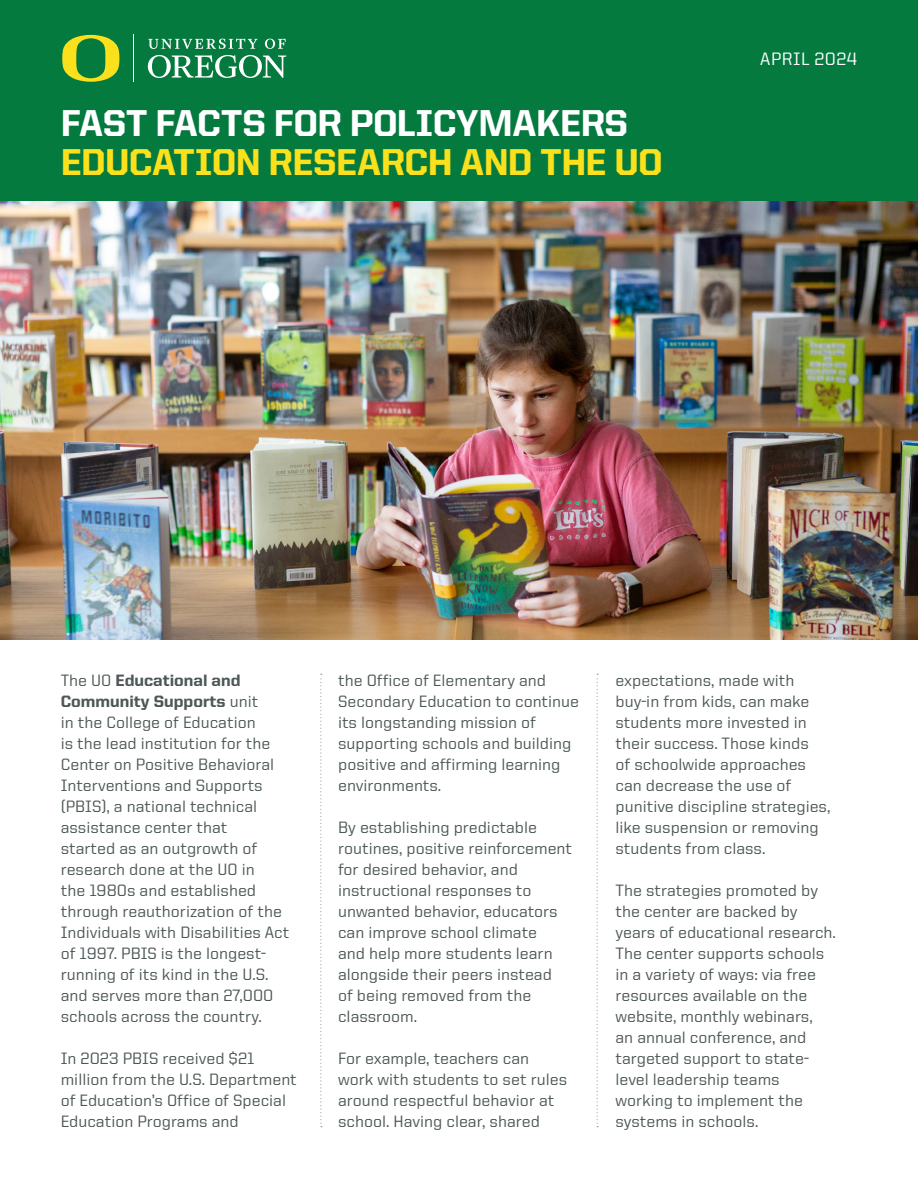
<style>
.page{position:relative;width:918px;height:1188px;background:#fff}
.page>*{position:absolute;margin:0;border:0;box-sizing:border-box;transform-origin:0 0}
.All_Caps_Head1{font:800 37.5px "United Sans Reg";letter-spacing:-.02em;color:#fae11c}
.All_Caps_Head1-2{font:800 37.5px "United Sans Reg";letter-spacing:-.01em;color:#fff}
.t1{font:500 18px "United Sans Reg";letter-spacing:.025em;color:#fff}
.t2{font:500 16.5px/21px "United Sans Reg";color:#4d5757}
.s1{font-weight:800}
</style>
<div class="page">
<img style="left:0;top:201px;width:918px;height:439px">
<svg style="left:320px;top:674px;width:2px;height:453px"></svg>
<svg style="left:597px;top:674px;width:1px;height:453px"></svg>
<div style="left:0;top:0;width:918px;height:201px;background:#047a3f"></div>
<svg style="left:148px;top:39px;width:138px;height:39px"></svg>
<svg style="left:62px;top:35px;width:57px;height:47px"></svg>
<hr style="left:134px;top:35px;width:1px;height:47px;background:#fff">
<p class="All_Caps_Head1-2" style="left:61px;top:103px;width:569px">FAST FACTS FOR POLICYMAKERS</p>
<p class="All_Caps_Head1" style="left:61px;top:142px;width:604px">EDUCATION RESEARCH AND THE UO</p>
<p class="t1" style="left:760px;top:49px;width:98px">APRIL 2024</p>
<p class="t2" style="left:61px;top:670px;width:230px">The UO <span class="s1">Educational and<br>Community Supports</span> unit<br>in the College of Education<br>is the lead institution for the<br>Center on Positive Behavioral<br>Interventions and Supports (PBIS), a national technical assistance center that<br>started as an outgrowth of research done at the UO in<br>the 1980s and established through reauthorization of the<br>Individuals with Disabilities Act of 1997. PBIS is the longest&shy;running of its kind in the U.S. and serves more than 27,000 schools across the country.</p>
<p class="t2" style="left:61px;top:1048px;width:238px">In 2023 PBIS received $21 million from the U.S. Department of Education’s Office of Special<br>Education Programs and</p>
<p class="t2" style="left:338px;top:670px;width:243px">the Office of Elementary and<br>Secondary Education to continue its longstanding mission of supporting schools and building positive and affirming learning environments.</p>
<p class="t2" style="left:338px;top:817px;width:236px">By establishing predictable routines, positive reinforcement for desired behavior, and instructional responses to unwanted behavior, educators can improve school climate<br>and help more students learn alongside their peers instead<br>of being removed from the classroom.</p>
<p class="t2" style="left:338px;top:1048px;width:231px">For example, teachers can work with students to set rules around respectful behavior at school. Having clear, shared</p>
<p class="t2" style="left:616px;top:670px;width:216px">expectations, made with buy-in from kids, can make students more invested in their success. Those kinds<br>of schoolwide approaches can decrease the use of punitive discipline strategies, like suspension or removing students from class.</p>
<p class="t2" style="left:616px;top:880px;width:222px">The strategies promoted by the center are backed by years of educational research.<br>The center supports schools in a variety of ways: via free resources available on the website, monthly webinars,<br>an annual conference, and targeted support to state&shy;level leadership teams working to implement the systems in schools.</p>
</div>
